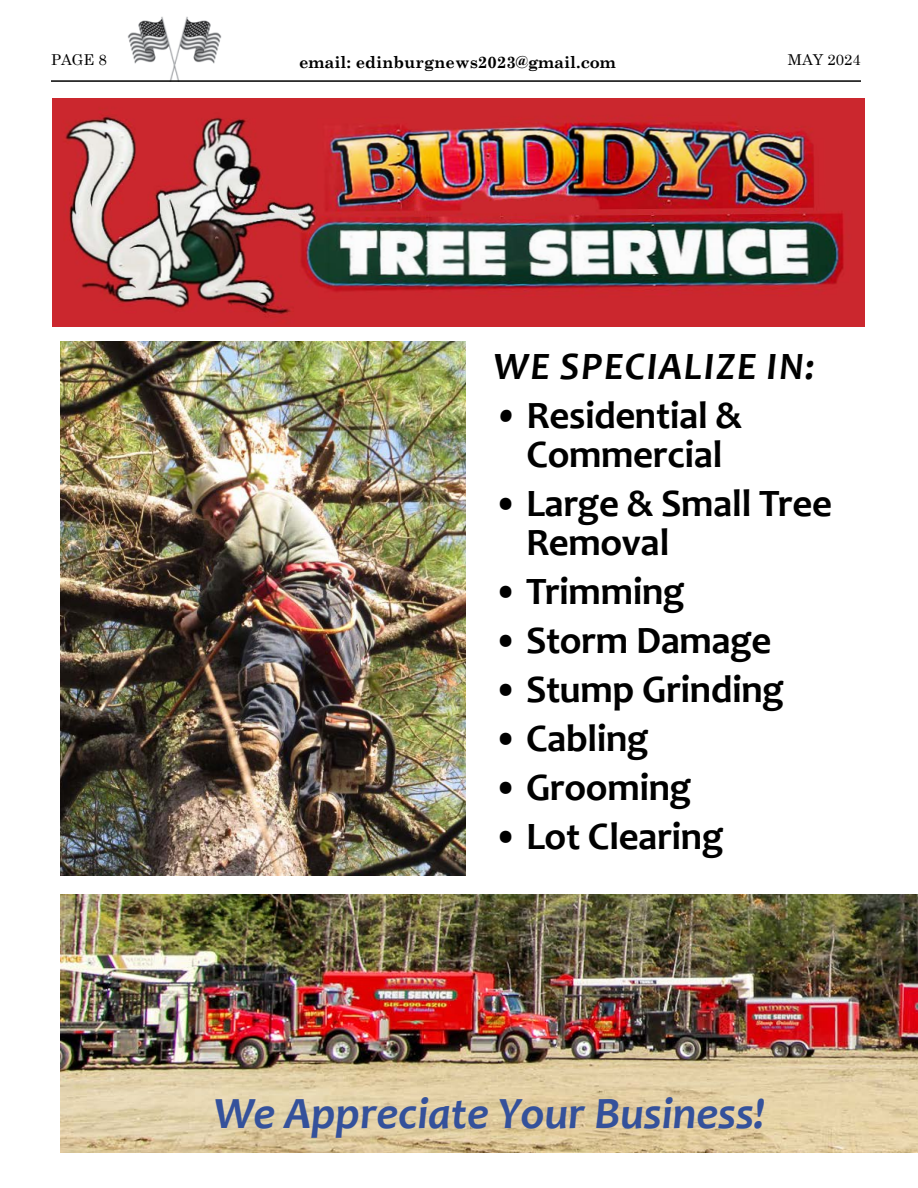
<style>
.page{position:relative;width:918px;height:1188px;background:#fff}
.page>*{position:absolute;margin:0;border:0;box-sizing:border-box;transform-origin:0 0}
.t1{font:italic 700 45px "Candara";color:#34519b}
.t2{font:700 39px/39px "Candara";letter-spacing:-.01em;color:#000;text-align:center}
.t3{font:italic 700 39px "Candara";letter-spacing:.04em;color:#000}
.t4{font:700 16.5px "Century Schoolbook";color:#000}
.t5{font:15px "Century Schoolbook";color:#000}
.s1{font-style:italic}
</style>
<div class="page">
<img style="left:127px;top:16px;width:95px;height:64px">
<hr style="left:51px;top:80px;width:810px;height:2px;background:#000">
<img style="left:61px;top:342px;width:405px;height:533px">
<img style="left:53px;top:98px;width:811px;height:228px">
<img style="left:61px;top:895px;width:857px;height:257px">
<p class="t5" style="left:51px;top:50px;width:57px">PAGE 8</p>
<p class="t4" style="left:299px;top:50px;width:318px">email: edinburgnews2023@gmail.com</p>
<p class="t5" style="left:788px;top:50px;width:75px">MAY 2024</p>
<p class="t3" style="left:493px;top:343px;width:323px">WE SPECIALIZE IN:</p>
<p class="t2" style="left:493px;top:396px;width:251px"><span class="s1">•</span> Residential &amp;<br>Commercial</p>
<p class="t2" style="left:526px;top:483px;width:307px;text-align:left;text-indent:-33px">• Large &amp; Small Tree<br>Removal</p>
<p class="t2" style="left:493px;top:571px;width:193px">• Trimming</p>
<p class="t2" style="left:493px;top:620px;width:280px">• Storm Damage</p>
<p class="t2" style="left:493px;top:669px;width:293px">• Stump Grinding</p>
<p class="t2" style="left:493px;top:718px;width:158px">• Cabling</p>
<p class="t2" style="left:493px;top:767px;width:200px">• Grooming</p>
<p class="t2" style="left:493px;top:816px;width:232px">• Lot Clearing</p>
<p class="t1" style="left:214px;top:1086px;width:553px">We Appreciate Your Business!</p>
</div>
